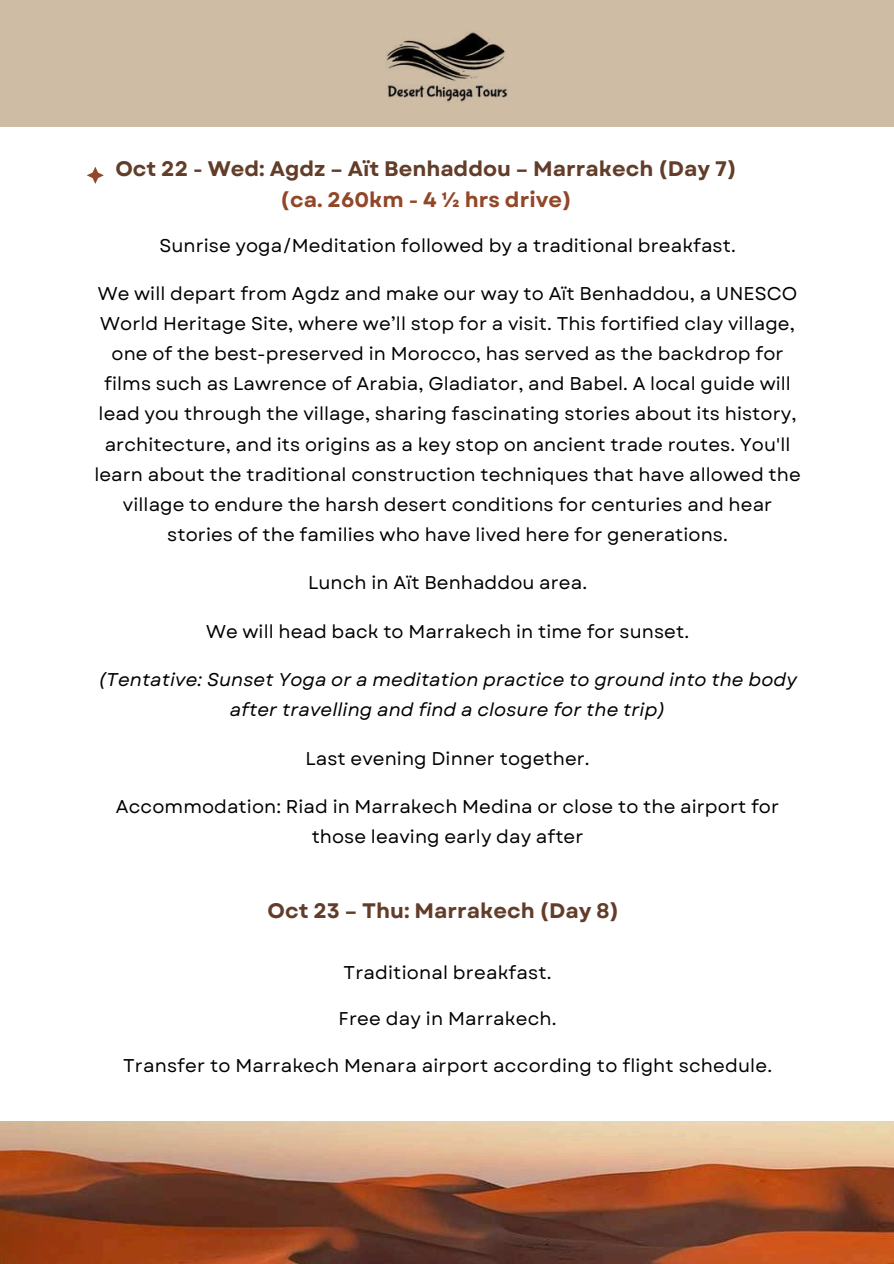
<style>
.page{position:relative;width:894px;height:1264px;background:#fff}
.page>*{position:absolute;margin:0;border:0;box-sizing:border-box;transform-origin:0 0}
.t1{font:700 21px "Garet";color:#623d29}
.t2{font:700 21px "Garet";color:#914728}
.t3{font:18.45px/30.2px "Garet";letter-spacing:.005em;color:#000;text-align:center}
.t4{font:italic 18.45px/30.2px "Garet";letter-spacing:.005em;color:#000;text-align:center}
</style>
<div class="page">
<div style="left:0;top:0;width:893px;height:127px;background:#cebca5"></div>
<svg style="left:87px;top:167px;width:17px;height:17px"></svg>
<img style="left:0;top:1121px;width:893px;height:142px">
<img style="left:385px;top:32px;width:123px;height:71px">
<p class="t1" style="left:115px;top:155px;width:622px">Oct 22 - Wed: Agdz – Aït Benhaddou – Marrakech (Day 7)</p>
<p class="t2" style="left:280px;top:187px;width:293px">(ca. 260km - 4 ½ hrs drive)</p>
<p class="t3" style="left:159px;top:230px;width:578px">Sunrise yoga/Meditation followed by a traditional breakfast.</p>
<p class="t3" style="left:94px;top:279px;width:707px">We will depart from Agdz and make our way to Aït Benhaddou, a UNESCO World Heritage Site, where we’ll stop for a visit. This fortified clay village, one of the best-preserved in Morocco, has served as the backdrop for films such as Lawrence of Arabia, Gladiator, and Babel. A local guide will lead you through the village, sharing fascinating stories about its history, architecture, and its origins as a key stop on ancient trade routes. You'll learn about the traditional construction techniques that have allowed the village to endure the harsh desert conditions for centuries and hear stories of the families who have lived here for generations.</p>
<p class="t3" style="left:308px;top:568px;width:280px">Lunch in Aït Benhaddou area.</p>
<p class="t3" style="left:206px;top:616px;width:484px">We will head back to Marrakech in time for sunset.</p>
<p class="t4" style="left:98px;top:665px;width:699px">(Tentative: Sunset Yoga or a meditation practice to ground into the body after travelling and find a closure for the trip)</p>
<p class="t3" style="left:305px;top:743px;width:286px">Last evening Dinner together.</p>
<p class="t3" style="left:116px;top:792px;width:664px">Accommodation: Riad in Marrakech Medina or close to the airport for those leaving early day after</p>
<p class="t1" style="left:267px;top:898px;width:353px">Oct 23 – Thu: Marrakech (Day 8)</p>
<p class="t3" style="left:343px;top:957px;width:209px">Traditional breakfast.</p>
<p class="t3" style="left:338px;top:1004px;width:219px">Free day in Marrakech.</p>
<p class="t3" style="left:123px;top:1050px;width:650px">Transfer to Marrakech Menara airport according to flight schedule.</p>
</div>
